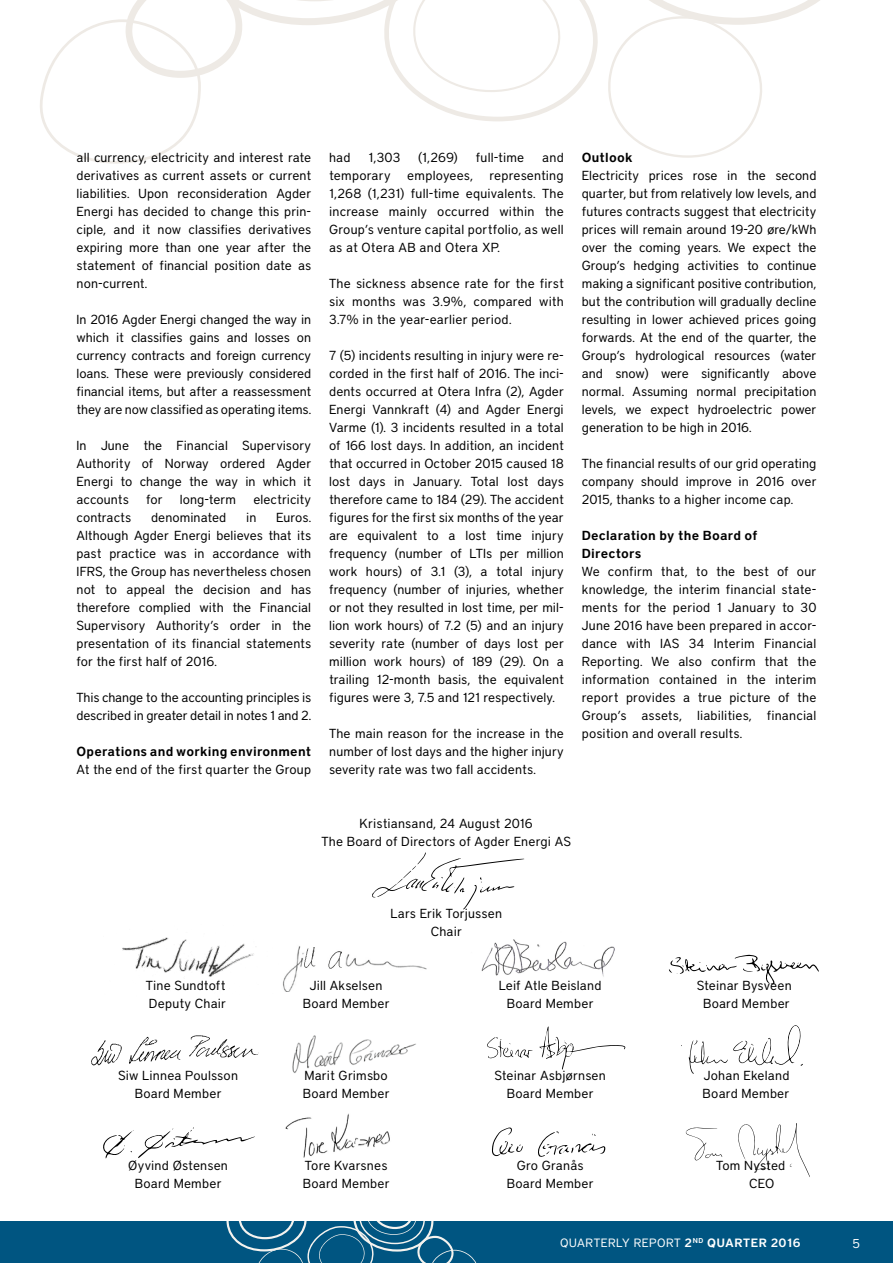
<style>
.page{position:relative;width:893px;height:1263px;background:#fff}
.page>*{position:absolute;margin:0;border:0;box-sizing:border-box;transform-origin:0 0}
.t1{font:13.05px/18px "District";letter-spacing:.005em;color:#000;text-align:justify}
.t2{font:600 13.05px/18px "District";letter-spacing:.015em;color:#000}
.t3{font:12.75px "District";color:#fff}
.t4{font:12px "District";letter-spacing:.05em;color:#fff}
.s1{font-weight:600}
</style>
<div class="page">
<div style="left:0;top:1221px;width:893px;height:42px;background:#005581"></div>
<svg style="left:40px;top:0;width:780px;height:164px"></svg>
<img style="left:283px;top:946px;width:144px;height:45px">
<img style="left:305px;top:947px;width:37px;height:21px">
<svg style="left:372px;top:852px;width:152px;height:58px"></svg>
<svg style="left:685px;top:1127px;width:37px;height:34px"></svg>
<svg style="left:738px;top:1123px;width:72px;height:54px"></svg>
<svg style="left:681px;top:1025px;width:122px;height:49px"></svg>
<svg style="left:669px;top:954px;width:150px;height:31px"></svg>
<img style="left:481px;top:939px;width:134px;height:38px">
<svg style="left:487px;top:1026px;width:139px;height:44px"></svg>
<svg style="left:492px;top:1127px;width:114px;height:30px"></svg>
<svg style="left:103px;top:1127px;width:374px;height:136px"></svg>
<img style="left:275px;top:1113px;width:127px;height:54px">
<img style="left:292px;top:1035px;width:124px;height:38px">
<img style="left:91px;top:1035px;width:168px;height:31px">
<img style="left:122px;top:937px;width:132px;height:49px">
<p class="t1" style="left:77px;top:148px;width:236px">all currency, electricity and interest rate derivatives as current assets or current liabilities. Upon reconsideration Agder Energi has decided to change this prin&shy;ciple, and it now classifies derivatives expiring more than one year after the statement of financial position date as non-current.</p>
<p class="t1" style="left:77px;top:310px;width:236px">In 2016 Agder Energi changed the way in which it classifies gains and losses on currency contracts and foreign currency loans. These were previously considered financial items, but after a reassessment they are now classified as operating items.</p>
<p class="t1" style="left:77px;top:436px;width:236px">In June the Financial Supervisory Authority of Norway ordered Agder Energi to change the way in which it accounts</p>
<p class="t1" style="left:146px;top:490px;width:18px">for</p>
<p class="t1" style="left:180px;top:490px;width:58px">long-term</p>
<p class="t1" style="left:253px;top:490px;width:59px">electricity</p>
<p class="t1" style="left:77px;top:508px;width:56px">contracts</p>
<p class="t1" style="left:151px;top:508px;width:77px">denominated</p>
<p class="t1" style="left:246px;top:508px;width:12px">in</p>
<p class="t1" style="left:77px;top:508px;width:236px;text-indent:200px">Euros.<br>Although Agder Energi believes that its past practice was in accordance with IFRS, the Group has nevertheless chosen not to appeal the decision and has therefore complied with the Financial Supervisory Authority’s order in the presentation of its financial statements for the first half of 2016.</p>
<p class="t1" style="left:77px;top:688px;width:236px">This change to the accounting principles is described in greater detail in notes 1 and 2.</p>
<p class="t2" style="left:77px;top:742px;width:236px">Operations and working environment</p>
<p class="t1" style="left:77px;top:760px;width:236px">At the end of the first quarter the Group</p>
<p class="t1" style="left:329px;top:148px;width:23px">had</p>
<p class="t1" style="left:368px;top:148px;width:33px">1,303</p>
<p class="t1" style="left:418px;top:148px;width:41px">(1,269)</p>
<p class="t1" style="left:476px;top:148px;width:50px">full-time</p>
<p class="t1" style="left:542px;top:148px;width:23px">and</p>
<p class="t1" style="left:329px;top:166px;width:63px">temporary</p>
<p class="t1" style="left:407px;top:166px;width:67px">employees,</p>
<p class="t1" style="left:329px;top:166px;width:236px;text-indent:160px">representing 1,268 (1,231) full-time equivalents. The increase mainly occurred within the Group’s venture capital portfolio, as well as at Otera AB and Otera XP.</p>
<p class="t1" style="left:329px;top:274px;width:236px">The sickness absence rate for the first six months was 3.9%, compared with 3.7% in the year-earlier period.</p>
<p class="t1" style="left:329px;top:346px;width:236px">7 (5) incidents resulting in injury were re&shy;corded in the first half of 2016. The inci&shy;dents occurred at Otera Infra (2), Agder Energi Vannkraft (4) and Agder Energi Varme (1). 3 incidents resulted in a total of 166 lost days. In addition, an incident that occurred in October 2015 caused 18 lost days in January. Total lost days therefore came to 184 (29). The accident figures for the first six months of the year are equivalent to a lost time injury frequency (number of LTIs per million work hours) of 3.1 (3), a total injury frequency (number of injuries, whether or not they resulted in lost time, per mil&shy;lion work hours) of 7.2 (5) and an injury severity rate (number of days lost per million work hours) of 189 (29). On a trailing 12-month basis, the equivalent figures were 3, 7.5 and 121 respectively.</p>
<p class="t1" style="left:329px;top:724px;width:236px">The main reason for the increase in the number of lost days and the higher injury severity rate was two fall accidents.</p>
<p class="t2" style="left:582px;top:148px;width:52px">Outlook</p>
<p class="t1" style="left:582px;top:166px;width:236px">Electricity prices rose in the second quarter, but from relatively low levels, and futures contracts suggest that electricity prices will remain around 19-20 øre/kWh over the coming years. We expect the Group’s hedging activities to continue making a significant positive contribution, but the contribution will gradually decline resulting in lower achieved prices going forwards. At the end of the quarter, the Group’s hydrological resources (water and snow) were significantly above normal. Assuming normal precipitation levels, we expect hydroelectric power generation to be high in 2016.</p>
<p class="t1" style="left:582px;top:454px;width:236px">The financial results of our grid operating company should improve in 2016 over 2015, thanks to a higher income cap.</p>
<p class="t2" style="left:582px;top:526px;width:177px">Declaration by the Board of<br>Directors</p>
<p class="t1" style="left:582px;top:562px;width:236px">We confirm that, to the best of our knowledge, the interim financial state&shy;ments for the period 1 January to 30<br>June 2016 have been prepared in accor&shy;dance with IAS 34 Interim Financial Reporting. We also confirm that the information contained in the interim report provides a true picture of the Group’s assets, liabilities, financial position and overall results.</p>
<p class="t1" style="left:322px;top:814px;width:251px;text-align:center">Kristiansand, 24 August 2016<br>The Board of Directors of Agder Energi AS</p>
<p class="t1" style="left:390px;top:904px;width:113px;text-align:center">Lars Erik Torjussen<br>Chair</p>
<p class="t1" style="left:146px;top:976px;width:81px">Tine Sundtoft</p>
<p class="t1" style="left:310px;top:976px;width:74px">Jill Akselsen</p>
<p class="t1" style="left:499px;top:976px;width:104px">Leif Atle Beisland</p>
<p class="t1" style="left:697px;top:976px;width:97px">Steinar Bysveen</p>
<p class="t1" style="left:149px;top:994px;width:79px">Deputy Chair</p>
<p class="t1" style="left:303px;top:994px;width:88px">Board Member</p>
<p class="t1" style="left:507px;top:994px;width:88px">Board Member</p>
<p class="t1" style="left:703px;top:994px;width:88px">Board Member</p>
<p class="t1" style="left:118px;top:1066px;width:121px">Siw Linnea Poulsson</p>
<p class="t1" style="left:304px;top:1066px;width:85px">Marit Grimsbo</p>
<p class="t1" style="left:494px;top:1066px;width:113px">Steinar Asbjørnsen</p>
<p class="t1" style="left:704px;top:1066px;width:87px">Johan Ekeland</p>
<p class="t1" style="left:135px;top:1084px;width:88px">Board Member</p>
<p class="t1" style="left:303px;top:1084px;width:88px">Board Member</p>
<p class="t1" style="left:507px;top:1084px;width:88px">Board Member</p>
<p class="t1" style="left:703px;top:1084px;width:88px">Board Member</p>
<p class="t1" style="left:128px;top:1156px;width:101px">Øyvind Østensen</p>
<p class="t1" style="left:305px;top:1156px;width:84px">Tore Kvarsnes</p>
<p class="t1" style="left:517px;top:1156px;width:68px">Gro Granås</p>
<p class="t1" style="left:716px;top:1156px;width:71px">Tom Nysted</p>
<p class="t1" style="left:135px;top:1174px;width:88px">Board Member</p>
<p class="t1" style="left:303px;top:1174px;width:88px">Board Member</p>
<p class="t1" style="left:507px;top:1174px;width:88px">Board Member</p>
<p class="t1" style="left:749px;top:1174px;width:27px">CEO</p>
<p class="t4" style="left:560px;top:1236px;width:242px">QUARTERLY REPORT <span class="s1">2</span><sup>ND</sup> <span class="s1">QUARTER 2016</span></p>
<p class="t3" style="left:852px;top:1236px;width:9px">5</p>
</div>
